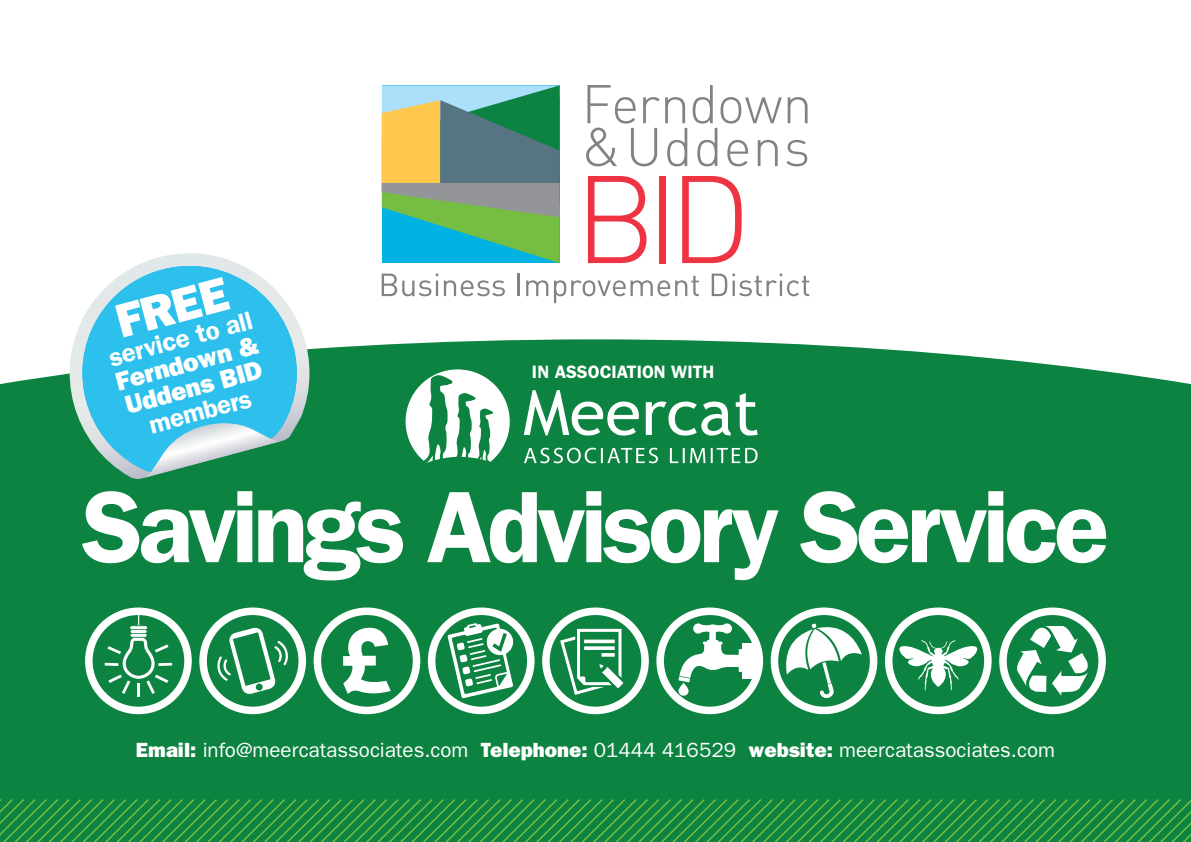
<style>
.page{position:relative;width:1191px;height:842px;background:#fff}
.page>*{position:absolute;margin:0;border:0;box-sizing:border-box;transform-origin:0 0}
.t1{font:600 102px "Franklin Gothic";letter-spacing:-.05em;color:#fff}
.t2{font:800 48px "Franklin Gothic";color:#fff}
.t3{font:600 26px "Franklin Gothic";color:#fff}
.t4{font:800 26px/25px "Franklin Gothic";color:#fff}
.t5{font:20.6px "Franklin Gothic";color:#fff}
.t6{font:600 18px "Franklin Gothic";color:#fff}
.s1{font-weight:800}
</style>
<div class="page">
<div style="left:0;top:339px;width:1191px;height:458px;background:#0c8340"></div>
<svg style="left:200px;top:797px;width:991px;height:45px;background:#208e40"></svg>
<svg style="left:405px;top:369px;width:105px;height:94px"></svg>
<svg style="left:524px;top:390px;width:233px;height:46px"></svg>
<svg style="left:524px;top:448px;width:233px;height:15px;background:#4ca372"></svg>
<svg style="left:53px;top:339px;width:270px;height:142px;background:#2d935a"></svg>
<svg style="left:136px;top:253px;width:107px;height:13px"></svg>
<svg style="left:67px;top:266px;width:245px;height:207px;background:#59c6df"></svg>
<svg style="left:142px;top:423px;width:140px;height:55px;background:#6fbbb1"></svg>
<div style="left:199px;top:607px;width:107px;height:107px;border:8px solid #fff;border-radius:50%"></div>
<svg style="left:215px;top:627px;width:75px;height:68px"></svg>
<div style="left:85px;top:607px;width:107px;height:107px;border:8px solid #fff;border-radius:50%"></div>
<svg style="left:133px;top:612px;width:11px;height:13px"></svg>
<hr style="left:131px;top:630px;width:16px;height:3px;background:#fff;border-radius:2px">
<hr style="left:130px;top:626px;width:17px;height:3px;background:#fff;border-radius:2px">
<hr style="left:131px;top:634px;width:16px;height:3px;background:#fff;border-radius:2px">
<hr style="left:137px;top:683px;width:3px;height:14px;background:#fff">
<hr style="left:158px;top:663px;width:14px;height:3px;background:#fff">
<svg style="left:105px;top:638px;width:63px;height:56px;background:#399a63"></svg>
<div style="left:885px;top:607px;width:106px;height:107px;border:8px solid #fff;border-radius:50%"></div>
<svg style="left:899px;top:639px;width:78px;height:52px"></svg>
<div style="left:313px;top:607px;width:107px;height:107px;border:8px solid #fff;border-radius:50%"></div>
<svg style="left:343px;top:626px;width:48px;height:68px"></svg>
<div style="left:542px;top:607px;width:107px;height:107px;border:8px solid #fff;border-radius:50%"></div>
<svg style="left:560px;top:629px;width:63px;height:66px"></svg>
<div style="left:428px;top:607px;width:106px;height:107px;border:8px solid #fff;border-radius:50%"></div>
<svg style="left:447px;top:623px;width:67px;height:75px"></svg>
<div style="left:656px;top:607px;width:107px;height:107px;border:8px solid #fff;border-radius:50%"></div>
<svg style="left:678px;top:623px;width:70px;height:59px"></svg>
<svg style="left:678px;top:683px;width:10px;height:13px"></svg>
<div style="left:742px;top:643px;width:15px;height:36px;background:#fff"></div>
<div style="left:770px;top:607px;width:107px;height:107px;border:8px solid #fff;border-radius:50%"></div>
<svg style="left:783px;top:623px;width:79px;height:75px"></svg>
<div style="left:999px;top:607px;width:107px;height:107px;border:8px solid #fff;border-radius:50%"></div>
<svg style="left:1015px;top:625px;width:75px;height:71px"></svg>
<svg style="left:382px;top:274px;width:56px;height:22px"></svg>
<svg style="left:444px;top:280px;width:61px;height:16px"></svg>
<hr style="left:517px;top:274px;width:3px;height:22px;background:#808285">
<svg style="left:526px;top:280px;width:22px;height:16px"></svg>
<svg style="left:554px;top:276px;width:145px;height:27px"></svg>
<svg style="left:711px;top:274px;width:98px;height:22px"></svg>
<svg style="left:586px;top:85px;width:73px;height:81px"></svg>
<svg style="left:665px;top:85px;width:142px;height:81px"></svg>
<svg style="left:588px;top:176px;width:58px;height:87px"></svg>
<div style="left:659px;top:176px;width:7px;height:87px;background:#ee3342"></div>
<svg style="left:682px;top:176px;width:60px;height:87px"></svg>
<svg style="left:382px;top:85px;width:177px;height:178px;background:#6ea587"></svg>
<h2 class="t2" style="left:110px;top:295px;width:116px;rotate:-15deg">FREE</h2>
<p class="t3" style="left:105px;top:343px;width:149px;rotate:-15deg">service to all</p>
<p class="t4" style="left:113px;top:369px;width:148px;rotate:-15deg">Ferndown &amp;<br>Uddens BID</p>
<p class="t3" style="left:145px;top:410px;width:107px;rotate:-15deg">members</p>
<p class="t6" style="left:532px;top:361px;width:184px">IN ASSOCIATION WITH</p>
<h1 class="t1" style="left:82px;top:467px;width:1029px">Savings Advisory Service</h1>
<p class="t5" style="left:136px;top:738px;width:920px"><span class="s1">Email:</span> info@meercatassociates.com <span class="s1">Telephone:</span> 01444 416529 <span class="s1">website:</span> meercatassociates.com</p>
</div>
